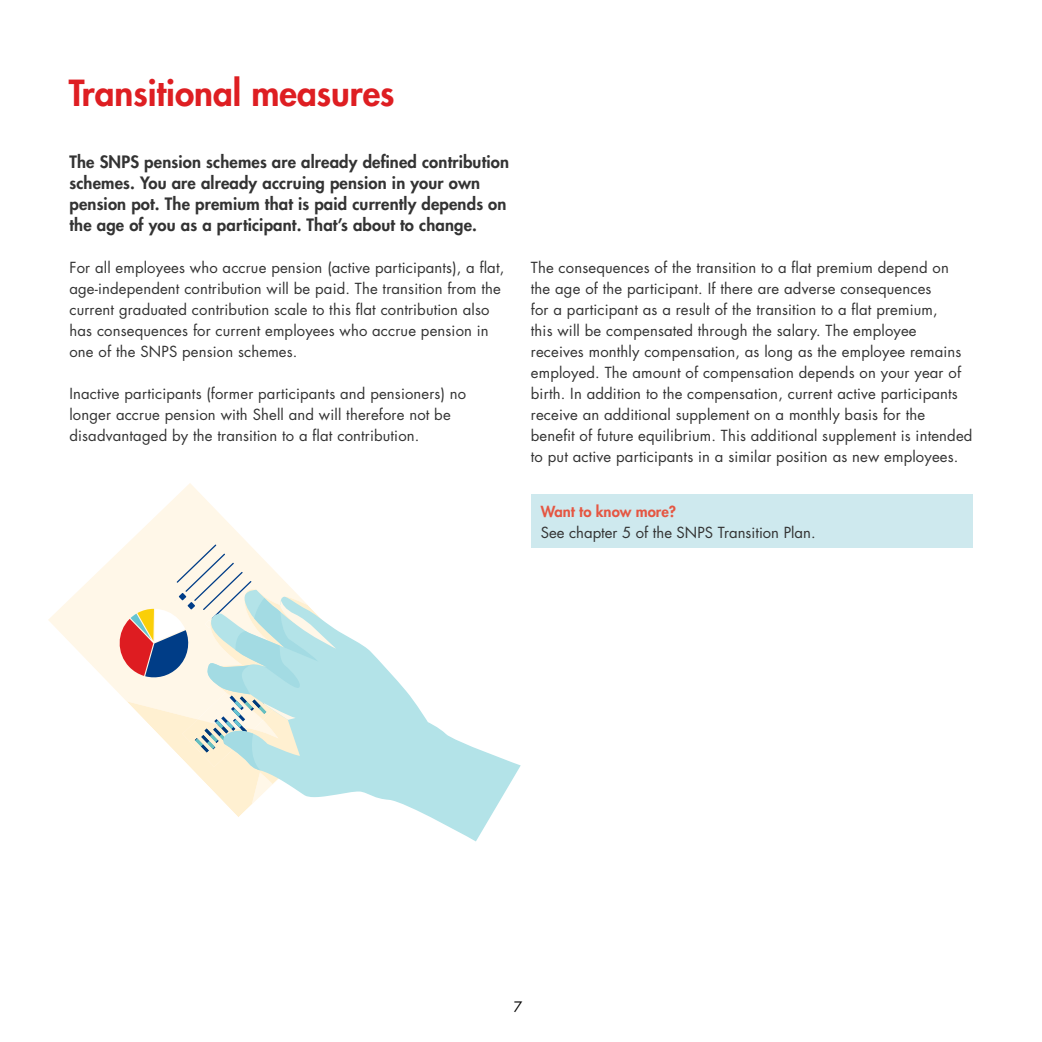
<style>
.page{position:relative;width:1042px;height:1042px;background:#fff}
.page>*{position:absolute;margin:0;border:0;box-sizing:border-box;transform-origin:0 0}
.t1{font:800 35px "Futura Std";color:#de1e22}
.t2{font:800 16.62px/21px "Futura Std";letter-spacing:.01em;color:#333}
.t3{font:14.88px/21px "Futura Std";letter-spacing:.01em;color:#333}
.t4{font:800 14.88px "Futura Std";color:#e55642}
.t5{font:14.88px "Myriad Pro";color:#000}
.t6{font:14px "Futura Std";color:#000}
</style>
<div class="page">
<div style="left:531px;top:494px;width:441px;height:53px;background:#cee9ee"></div>
<svg style="left:48px;top:483px;width:201px;height:207px"></svg>
<svg style="left:207px;top:630px;width:314px;height:211px"></svg>
<svg style="left:116px;top:544px;width:220px;height:226px"></svg>
<h1 class="t1" style="left:69px;top:71px;width:327px">Transitional measures</h1>
<p class="t2" style="left:69px;top:151px;width:441px">The SNPS pension schemes are already defined contribution schemes. You are already accruing pension in your own pension pot. The premium that is paid currently depends on the age of you as a participant. That’s about to change.</p>
<p class="t3" style="left:69px;top:257px;width:436px">For all employees who accrue pension (active participants), a flat, age-independent contribution will be paid. The transition from the current graduated contribution scale to this flat contribution also has consequences for current employees who accrue pension in one of the SNPS pension schemes.</p>
<p class="t3" style="left:69px;top:383px;width:398px">Inactive participants (former participants and pensioners) no longer accrue pension with Shell and will therefore not be disadvantaged by the transition to a flat contribution.</p>
<p class="t3" style="left:531px;top:257px;width:443px">The consequences of the transition to a flat premium depend on<br>the age of the participant. If there are adverse consequences<br>for a participant as a result of the transition to a flat premium,<br>this will be compensated through the salary. The employee receives monthly compensation, as long as the employee remains employed. The amount of compensation depends on your year of birth. In addition to the compensation, current active participants receive an additional supplement on a monthly basis for the benefit of future equilibrium. This additional supplement is intended to put active participants in a similar position as new employees.</p>
<p class="t4" style="left:541px;top:502px;width:137px">Want to know more?</p>
<p class="t3" style="left:541px;top:522px;width:276px">See chapter 5 of the SNPS Transition Plan.</p>
<p class="t6" style="left:514px;top:998px;width:10px">7</p>
<p class="t5" style="left:513px;top:999px;width:17px">18</p>
</div>
